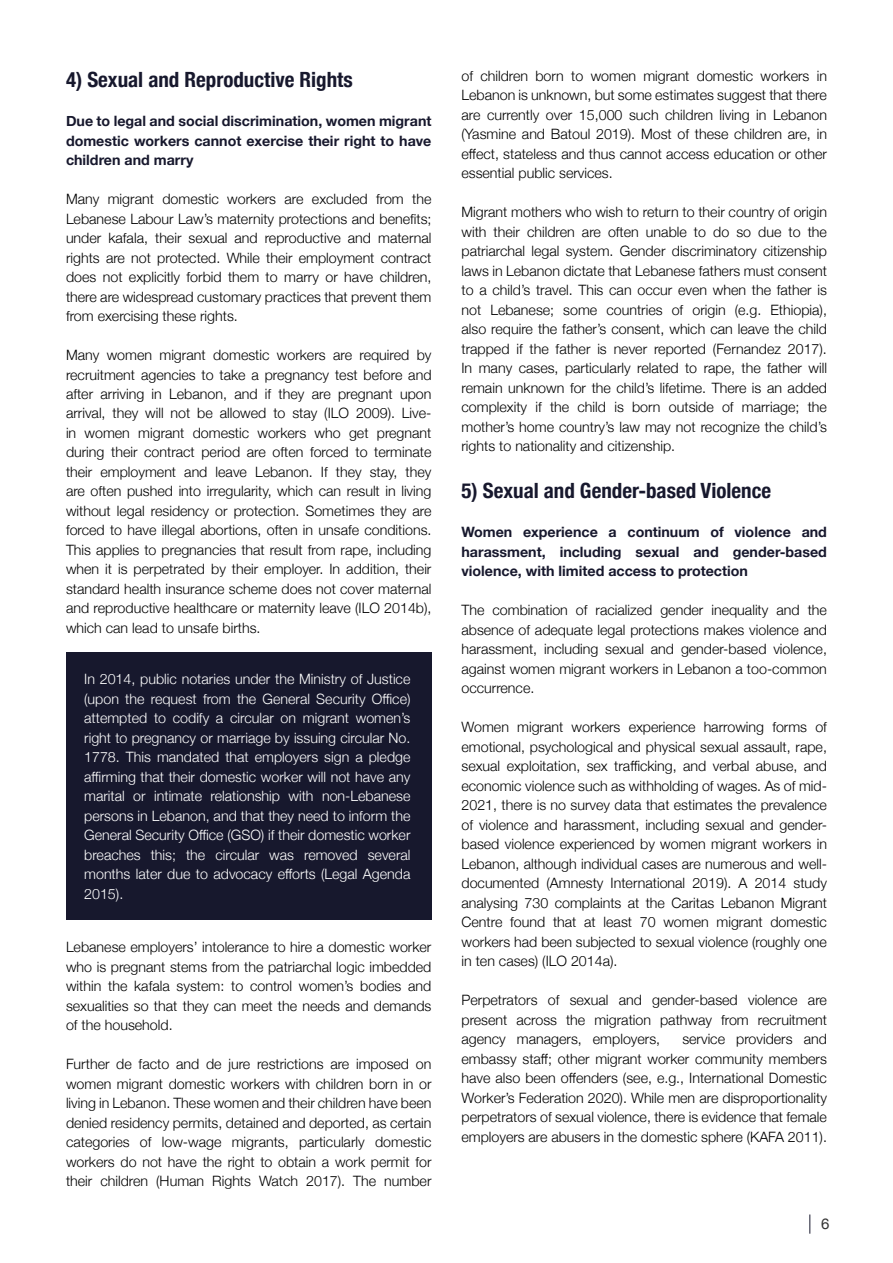
<style>
.page{position:relative;width:893px;height:1263px;background:#fff}
.page>*{position:absolute;margin:0;border:0;box-sizing:border-box;transform-origin:0 0}
.t1{font:700 condensed 21px "Helvetica Neue";color:#17182d}
.t2{font:15px "Helvetica Neue";color:#333}
.t3{font:300 14.25px/19.5px "Helvetica Neue";color:#000;text-align:justify}
.t4{font:300 14.25px/19.5px "Helvetica Neue";color:#fff;text-align:justify}
.t5{font:700 14.25px/19.5px "Helvetica Neue";color:#17182d;text-align:justify}
</style>
<div class="page">
<svg style="left:809px;top:1214px;width:1px;height:20px"></svg>
<div style="left:66px;top:652px;width:365px;height:268px;background:#17182d"></div>
<h1 class="t1" style="left:66px;top:62px;width:288px">4) Sexual and Reproductive Rights</h1>
<p class="t5" style="left:66px;top:112px;width:367px">Due to legal and social discrimination, women migrant domestic workers cannot exercise their right to have children and marry</p>
<p class="t3" style="left:66px;top:188px;width:367px">Many migrant domestic workers are excluded from the Lebanese Labour Law’s maternity protections and benefits; under kafala, their sexual and reproductive and maternal rights are not protected. While their employment contract does not explicitly forbid them to marry or have children, there are widespread customary practices that prevent them from exercising these rights.</p>
<p class="t3" style="left:66px;top:344px;width:367px">Many women migrant domestic workers are required by recruitment agencies to take a pregnancy test before and after arriving in Lebanon, and if they are pregnant upon arrival, they will not be allowed to stay (ILO 2009). Live&shy;in women migrant domestic workers who get pregnant during their contract period are often forced to terminate their employment and leave Lebanon. If they stay, they are often pushed into irregularity, which can result in living without legal residency or protection. Sometimes they are forced to have illegal abortions, often in unsafe conditions.<br>This applies to pregnancies that result from rape, including when it is perpetrated by their employer. In addition, their standard health insurance scheme does not cover maternal and reproductive healthcare or maternity leave (ILO 2014b), which can lead to unsafe births.</p>
<p class="t4" style="left:84px;top:668px;width:328px">In 2014, public notaries under the Ministry of Justice (upon the request from the General Security Office) attempted to codify a circular on migrant women’s right to pregnancy or marriage by issuing circular No.<br>1778. This mandated that employers sign a pledge affirming that their domestic worker will not have any marital or intimate relationship with non-Lebanese persons in Lebanon, and that they need to inform the General Security Office (GSO) if their domestic worker breaches this; the circular was removed several months later due to advocacy efforts (Legal Agenda 2015).</p>
<p class="t3" style="left:66px;top:937px;width:367px">Lebanese employers’ intolerance to hire a domestic worker who is pregnant stems from the patriarchal logic imbedded within the kafala system: to control women’s bodies and sexualities so that they can meet the needs and demands of the household.</p>
<p class="t3" style="left:66px;top:1053px;width:367px">Further de facto and de jure restrictions are imposed on women migrant domestic workers with children born in or living in Lebanon. These women and their children have been denied residency permits, detained and deported, as certain categories of low-wage migrants, particularly domestic workers do not have the right to obtain a work permit for their children (Human Rights Watch 2017). The number</p>
<p class="t3" style="left:461px;top:65px;width:367px">of children born to women migrant domestic workers in Lebanon is unknown, but some estimates suggest that there are currently over 15,000 such children living in Lebanon (Yasmine and Batoul 2019). Most of these children are, in effect, stateless and thus cannot access education or other essential public services.</p>
<p class="t3" style="left:461px;top:201px;width:367px">Migrant mothers who wish to return to their country of origin with their children are often unable to do so due to the patriarchal legal system. Gender discriminatory citizenship laws in Lebanon dictate that Lebanese fathers must consent to a child’s travel. This can occur even when the father is not Lebanese; some countries of origin (e.g. Ethiopia), also require the father’s consent, which can leave the child trapped if the father is never reported (Fernandez 2017).<br>In many cases, particularly related to rape, the father will remain unknown for the child’s lifetime. There is an added complexity if the child is born outside of marriage; the mother’s home country’s law may not recognize the child’s rights to nationality and citizenship.</p>
<h1 class="t1" style="left:461px;top:473px;width:311px">5) Sexual and Gender-based Violence</h1>
<p class="t5" style="left:461px;top:523px;width:367px">Women experience a continuum of violence and harassment, including sexual and gender-based violence, with limited access to protection</p>
<p class="t3" style="left:461px;top:599px;width:367px">The combination of racialized gender inequality and the absence of adequate legal protections makes violence and harassment, including sexual and gender-based violence, against women migrant workers in Lebanon a too-common occurrence.</p>
<p class="t3" style="left:461px;top:716px;width:367px">Women migrant workers experience harrowing forms of emotional, psychological and physical sexual assault, rape, sexual exploitation, sex trafficking, and verbal abuse, and economic violence such as withholding of wages. As of mid-2021, there is no survey data that estimates the prevalence of violence and harassment, including sexual and gender&shy;based violence experienced by women migrant workers in Lebanon, although individual cases are numerous and well&shy;documented (Amnesty International 2019). A 2014 study analysing 730 complaints at the Caritas Lebanon Migrant Centre found that at least 70 women migrant domestic workers had been subjected to sexual violence (roughly one in ten cases) (ILO 2014a).</p>
<p class="t3" style="left:461px;top:989px;width:367px">Perpetrators of sexual and gender-based violence are present across the migration pathway from recruitment agency managers, employers,</p>
<p class="t3" style="left:461px;top:1028px;width:367px;text-indent:221px">service providers and embassy staff; other migrant worker community members have also been offenders (see, e.g., International Domestic Worker’s Federation 2020). While men are disproportionality perpetrators of sexual violence, there is evidence that female employers are abusers in the domestic sphere (KAFA 2011).</p>
<p class="t2" style="left:821px;top:1213px;width:10px">6</p>
</div>
